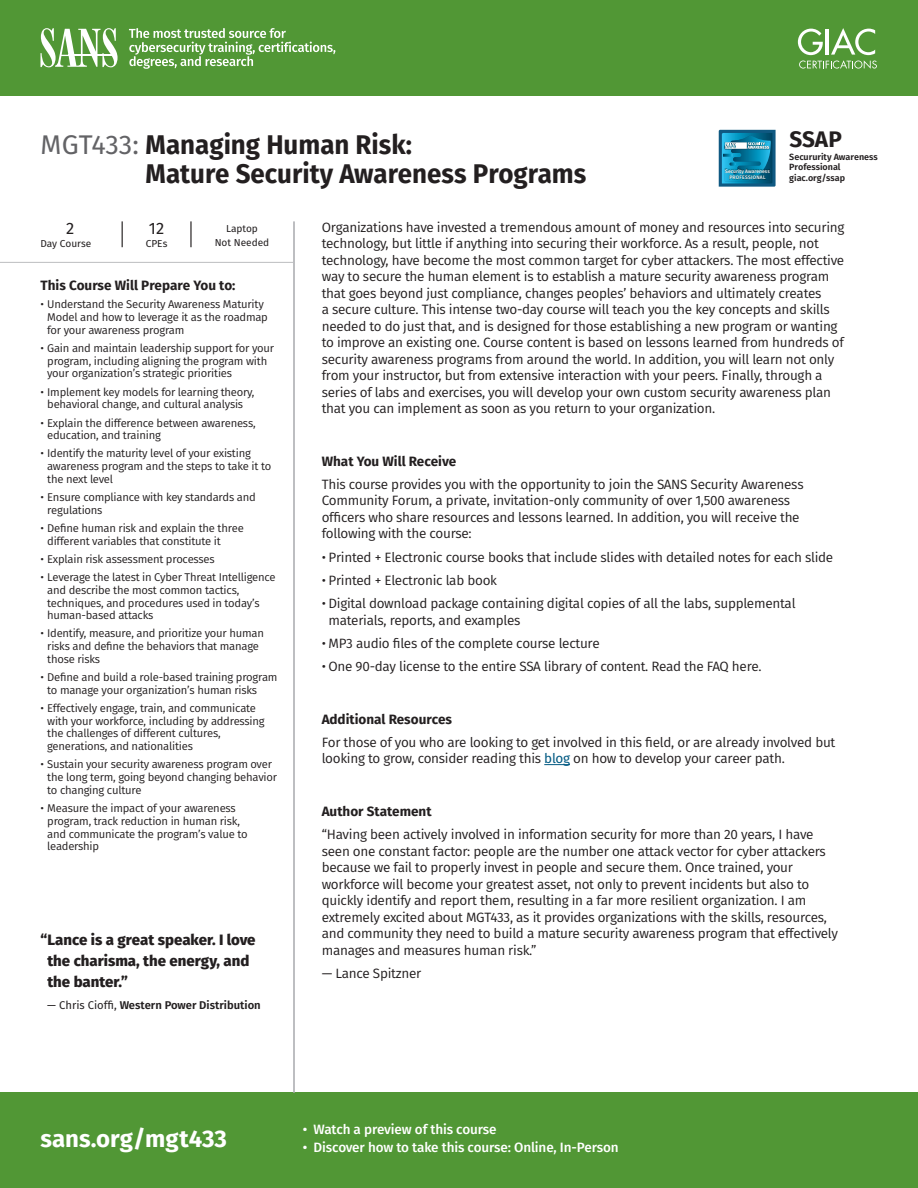
<style>
.page{position:relative;width:918px;height:1188px;background:#fff}
.page>*{position:absolute;margin:0;border:0;box-sizing:border-box;transform-origin:0 0}
.t1{font:700 27px/28.5px "Fira Sans";color:#231f20;scale:.96 1}
.t2{font:700 24px "Fira Sans";color:#fff}
.t3{font:700 22.5px "Fira Sans";color:#231f20}
.t4{font:16.5px "Fira Sans";color:#231f20}
.t5{font:800 15px/21px "Fira Sans";color:#231f20}
.t6{font:13.5px/16.5px "Fira Sans";letter-spacing:-.02em;color:#231f20}
.t7{font:700 13.5px "Fira Sans";color:#231f20}
.t8{font:500 13.5px "Fira Sans";letter-spacing:-.01em;color:#fff}
.t9{font:11.25px/12.8px "Fira Sans";letter-spacing:-.02em;color:#231f20}
.t10{font:600 11.25px "Fira Sans";color:#231f20}
.t11{font:10.05px/13.5px "Fira Sans";color:#231f20;text-align:center}
.t12{font:600 9px/10.5px "Fira Sans";color:#231f20}
.t13{font:500 5.1px/6px "Fira Sans";color:#fff;text-align:center}
.s1{font-weight:400;color:#636366}
.s2{color:#005982}
.s3{font-weight:400}
</style>
<div class="page">
<div style="left:0;top:1093px;width:918px;height:95px;background:#519735"></div>
<div style="left:0;top:0;width:918px;height:95px;background:#519735"></div>
<hr style="left:293px;top:221px;width:2px;height:872px;background:#a8a9ad">
<svg style="left:40px;top:28px;width:78px;height:39px"></svg>
<hr style="left:69px;top:55px;width:47px;height:1px;background:#fff">
<svg style="left:129px;top:28px;width:206px;height:41px"></svg>
<svg style="left:798px;top:28px;width:79px;height:41px"></svg>
<svg style="left:544px;top:764px;width:26px;height:1px"></svg>
<svg style="left:122px;top:221px;width:1px;height:26px"></svg>
<hr style="left:190px;top:221px;width:2px;height:26px;background:#231f20">
<hr style="left:0;top:262px;width:293px;height:1px;background:#bcbdc0">
<svg style="left:719px;top:130px;width:57px;height:57px;background:#1c80a3"></svg>
<p class="t3" style="left:789px;top:124px;width:54px">SSAP</p>
<p class="t12" style="left:789px;top:152px;width:90px">Secururity Awareness<br>Professional</p>
<p class="t12" style="left:789px;top:173px;width:57px">giac.org/ssap</p>
<p class="t1" style="left:145px;top:130px;width:461px;text-indent:-105px"><span class="s1">MGT433:</span> Managing Human Risk:<br>Mature Security Awareness Programs</p>
<p class="t6" style="left:322px;top:219px;width:524px">Organizations have invested a tremendous amount of money and resources into securing technology, but little if anything into securing their workforce. As a result, people, not technology, have become the most common target for cyber attackers. The most effective way to secure the human element is to establish a mature security awareness program that goes beyond just compliance, changes peoples’ behaviors and ultimately creates<br>a secure culture. This intense two-day course will teach you the key concepts and skills needed to do just that, and is designed for those establishing a new program or wanting to improve an existing one. Course content is based on lessons learned from hundreds of security awareness programs from around the world. In addition, you will learn not only from your instructor, but from extensive interaction with your peers. Finally, through a series of labs and exercises, you will develop your own custom security awareness plan that you can implement as soon as you return to your organization.</p>
<p class="t7" style="left:322px;top:451px;width:136px">What You Will Receive</p>
<p class="t6" style="left:322px;top:476px;width:483px">This course provides you with the opportunity to join the SANS Security Awareness Community Forum, a private, invitation-only community of over 1,500 awareness officers who share resources and lessons learned. In addition, you will receive the following with the course:</p>
<p class="t6" style="left:322px;top:549px;width:513px">• Printed + Electronic course books that include slides with detailed notes for each slide</p>
<p class="t6" style="left:322px;top:572px;width:177px">• Printed + Electronic lab book</p>
<p class="t6" style="left:328px;top:595px;width:469px;text-indent:-7px">• Digital download package containing digital copies of all the labs, supplemental materials, reports, and examples</p>
<p class="t6" style="left:322px;top:635px;width:280px">• MP3 audio files of the complete course lecture</p>
<p class="t6" style="left:322px;top:658px;width:441px">• One 90-day license to the entire SSA library of content. Read the FAQ here.</p>
<p class="t7" style="left:322px;top:709px;width:132px">Additional Resources</p>
<p class="t6" style="left:322px;top:734px;width:515px">For those of you who are looking to get involved in this field, or are already involved but looking to grow, consider reading this <span class="s2">blog</span> on how to develop your career path.</p>
<p class="t7" style="left:322px;top:802px;width:111px">Author Statement</p>
<p class="t6" style="left:322px;top:826px;width:518px">“Having been actively involved in information security for more than 20 years, I have seen one constant factor: people are the number one attack vector for cyber attackers because we fail to properly invest in people and secure them. Once trained, your workforce will become your greatest asset, not only to prevent incidents but also to quickly identify and report them, resulting in a far more resilient organization. I am extremely excited about MGT433, as it provides organizations with the skills, resources, and community they need to build a mature security awareness program that effectively manages and measures human risk.”</p>
<p class="t6" style="left:322px;top:965px;width:101px">— Lance Spitzner</p>
<p class="t13" style="left:725px;top:168px;width:46px">Security Awareness<br>PROFESSIONAL</p>
<p class="t4" style="left:66px;top:216px;width:10px">2</p>
<p class="t11" style="left:40px;top:237px;width:52px">Day Course</p>
<p class="t4" style="left:149px;top:217px;width:17px">12</p>
<p class="t11" style="left:146px;top:236px;width:23px">CPEs</p>
<p class="t11" style="left:215px;top:222px;width:56px">Laptop<br>Not Needed</p>
<p class="t7" style="left:40px;top:276px;width:196px">This Course Will Prepare You to:</p>
<p class="t9" style="left:47px;top:298px;width:222px;text-indent:-7px">• Understand the Security Awareness Maturity<br>Model and how to leverage it as the roadmap for your awareness program</p>
<p class="t9" style="left:47px;top:342px;width:228px;text-indent:-7px">• Gain and maintain leadership support for your program, including aligning the program with your organization’s strategic priorities</p>
<p class="t9" style="left:40px;top:385px;width:216px;text-align:center">• Implement key models for learning theory, behavioral change, and cultural analysis</p>
<p class="t9" style="left:47px;top:416px;width:210px;text-indent:-7px">• Explain the difference between awareness, education, and training</p>
<p class="t9" style="left:47px;top:447px;width:225px;text-indent:-7px">• Identify the maturity level of your existing awareness program and the steps to take it to the next level</p>
<p class="t9" style="left:47px;top:491px;width:210px;text-indent:-7px">• Ensure compliance with key standards and regulations</p>
<p class="t9" style="left:47px;top:522px;width:198px;text-indent:-7px">• Define human risk and explain the three different variables that constitute it</p>
<p class="t9" style="left:40px;top:553px;width:176px">• Explain risk assessment processes</p>
<p class="t9" style="left:47px;top:571px;width:230px;text-indent:-7px">• Leverage the latest in Cyber Threat Intelligence and describe the most common tactics, techniques, and procedures used in today’s human-based attacks</p>
<p class="t9" style="left:47px;top:627px;width:218px;text-indent:-7px">• Identify, measure, and prioritize your human risks and define the behaviors that manage those risks</p>
<p class="t9" style="left:47px;top:671px;width:232px;text-indent:-7px">• Define and build a role-based training program to manage your organization’s human risks</p>
<p class="t9" style="left:47px;top:702px;width:219px;text-indent:-7px">• Effectively engage, train, and communicate with your workforce, including by addressing the challenges of different cultures, generations, and nationalities</p>
<p class="t9" style="left:47px;top:758px;width:231px;text-indent:-7px">• Sustain your security awareness program over the long term, going beyond changing behavior to changing culture</p>
<p class="t9" style="left:47px;top:802px;width:202px;text-indent:-7px">• Measure the impact of your awareness program, track reduction in human risk, and communicate the program’s value to leadership</p>
<p class="t5" style="left:47px;top:930px;width:210px;text-indent:-7px">“Lance is a great speaker. I love the charisma, the energy, and the banter.”</p>
<p class="t10" style="left:47px;top:997px;width:215px"><span class="s3">— Chris Cioffi,</span> Western Power Distribution</p>
<p class="t2" style="left:40px;top:1122px;width:188px">sans.org/mgt433</p>
<p class="t8" style="left:303px;top:1120px;width:195px">• Watch a preview of this course</p>
<p class="t8" style="left:303px;top:1138px;width:318px">• Discover how to take this course: Online, In-Person</p>
</div>
